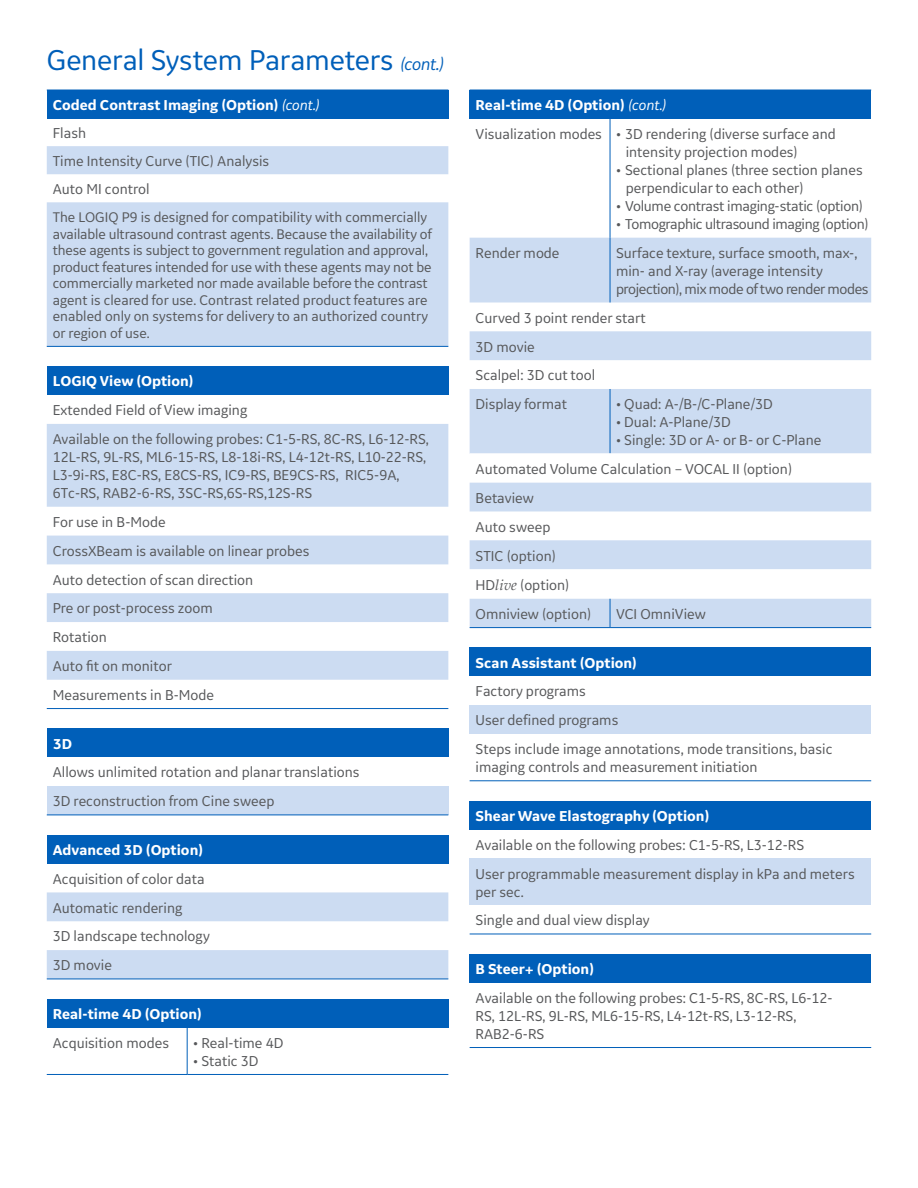
<style>
.page{position:relative;width:918px;height:1188px;background:#fff}
.page>*{position:absolute;margin:0;border:0;box-sizing:border-box;transform-origin:0 0}
.t1{font:30px "GE Inspira Sans";letter-spacing:-.01em;color:#005fb9}
.Bullet{font:15px/18px "GE Inspira Sans";color:#57585a}
.t2{font:700 15px "GE Inspira Sans";color:#fff}
.Bullet-2{font:15px "GE Inspira Sans";letter-spacing:-.02em;color:#57585a}
.Bullet-3{font:15px "GE Inspira Sans";letter-spacing:-.025em;color:#57585a}
.Bullets{font:15px "GE Inspira Sans";color:#57585a}
.t3{font:14.7px/16.5px "GE Inspira Sans";letter-spacing:-.01em;color:#57585a}
.s1{font-style:italic;font-size:18px}
.s2{font-weight:400;font-style:italic}
.s3{font-family:"Palatino";font-style:italic}
</style>
<div class="page">
<div style="left:47px;top:90px;width:401px;height:28px;background:#005fb9"></div>
<svg style="left:47px;top:146px;width:401px;height:200px;background:#d3e0f3"></svg>
<hr style="left:47px;top:346px;width:401px;height:1px;background:#005fb9">
<div style="left:47px;top:366px;width:401px;height:29px;background:#005fb9"></div>
<svg style="left:47px;top:424px;width:401px;height:256px;fill:#ccdcf2"></svg>
<hr style="left:47px;top:708px;width:401px;height:1px;background:#005fb9">
<div style="left:47px;top:728px;width:401px;height:29px;background:#005fb9"></div>
<div style="left:47px;top:786px;width:401px;height:29px;background:#ccdcf2"></div>
<hr style="left:47px;top:815px;width:401px;height:1px;background:#005fb9">
<div style="left:47px;top:835px;width:401px;height:29px;background:#005fb9"></div>
<svg style="left:47px;top:892px;width:401px;height:87px"></svg>
<hr style="left:47px;top:979px;width:401px;height:1px;background:#005fb9">
<div style="left:47px;top:999px;width:401px;height:29px;background:#005fb9"></div>
<hr style="left:187px;top:1028px;width:1px;height:46px;background:#005fb9">
<hr style="left:47px;top:1074px;width:140px;height:1px;background:#005fb9">
<hr style="left:187px;top:1074px;width:261px;height:1px;background:#005fb9">
<div style="left:470px;top:90px;width:401px;height:29px;background:#005fb9"></div>
<svg style="left:470px;top:238px;width:401px;height:389px;fill:#ccdcf2"></svg>
<hr style="left:610px;top:119px;width:1px;height:119px;background:#005fb9">
<hr style="left:610px;top:238px;width:1px;height:65px;background:#005fb9">
<hr style="left:610px;top:389px;width:1px;height:64px;background:#005fb9">
<svg style="left:610px;top:599px;width:1px;height:28px"></svg>
<hr style="left:470px;top:453px;width:140px;height:1px;background:#fff">
<hr style="left:610px;top:453px;width:261px;height:1px;background:#fff">
<hr style="left:470px;top:627px;width:140px;height:1px;background:#005fb9">
<hr style="left:610px;top:627px;width:261px;height:1px;background:#005fb9">
<div style="left:470px;top:647px;width:401px;height:29px;background:#005fb9"></div>
<div style="left:470px;top:705px;width:401px;height:29px;background:#ccdcf2"></div>
<hr style="left:470px;top:780px;width:401px;height:1px;background:#005fb9">
<div style="left:470px;top:801px;width:401px;height:28px;background:#005fb9"></div>
<div style="left:470px;top:858px;width:401px;height:47px;background:#ccdcf2"></div>
<hr style="left:470px;top:934px;width:401px;height:1px;background:#005fb9">
<div style="left:470px;top:954px;width:401px;height:29px;background:#005fb9"></div>
<hr style="left:470px;top:1047px;width:401px;height:1px;background:#005fb9">
<p class="t1" style="left:47px;top:41px;width:399px">General System Parameters <span class="s1">(cont.)</span></p>
<p class="t2" style="left:53px;top:96px;width:269px">Coded Contrast Imaging (Option) <span class="s2">(cont.)</span></p>
<p class="Bullet" style="left:53px;top:124px;width:35px">Flash</p>
<p class="Bullet" style="left:53px;top:152px;width:218px">Time Intensity Curve (TIC) Analysis</p>
<p class="Bullet" style="left:53px;top:180px;width:98px">Auto MI control</p>
<p class="t3" style="left:53px;top:209px;width:380px">The LOGIQ P9 is designed for compatibility with commercially available ultrasound contrast agents. Because the availability of these agents is subject to government regulation and approval, product features intended for use with these agents may not be commercially marketed nor made available before the contrast agent is cleared for use. Contrast related product features are enabled only on systems for delivery to an authorized country or region of use.</p>
<p class="t2" style="left:53px;top:372px;width:142px">LOGIQ View (Option)</p>
<p class="Bullet" style="left:53px;top:401px;width:196px">Extended Field of View imaging</p>
<p class="Bullet" style="left:53px;top:430px;width:378px">Available on the following probes: C1-5-RS, 8C-RS, L6-12-RS, 12L-RS, 9L-RS, ML6-15-RS, L8-18i-RS, L4-12t-RS, L10-22-RS, L3-9i-RS, E8C-RS, E8CS-RS, IC9-RS, BE9CS-RS, RIC5-9A, 6Tc-RS, RAB2-6-RS, 3SC-RS,6S-RS,12S-RS</p>
<p class="Bullet" style="left:53px;top:513px;width:114px">For use in B-Mode</p>
<p class="Bullet" style="left:53px;top:541px;width:258px">CrossXBeam is available on linear probes</p>
<p class="Bullet" style="left:53px;top:570px;width:202px">Auto detection of scan direction</p>
<p class="Bullet" style="left:53px;top:599px;width:161px">Pre or post-process zoom</p>
<p class="Bullet" style="left:53px;top:628px;width:56px">Rotation</p>
<p class="Bullet" style="left:53px;top:657px;width:121px">Auto fit on monitor</p>
<p class="Bullet" style="left:53px;top:686px;width:163px">Measurements in B-Mode</p>
<p class="t2" style="left:53px;top:734px;width:21px">3D</p>
<p class="Bullet" style="left:53px;top:763px;width:308px">Allows unlimited rotation and planar translations</p>
<p class="Bullet" style="left:53px;top:792px;width:223px">3D reconstruction from Cine sweep</p>
<p class="t2" style="left:53px;top:841px;width:152px">Advanced 3D (Option)</p>
<p class="Bullet" style="left:53px;top:869px;width:153px">Acquisition of color data</p>
<p class="Bullet" style="left:53px;top:898px;width:131px">Automatic rendering</p>
<p class="Bullet" style="left:53px;top:927px;width:159px">3D landscape technology</p>
<p class="Bullet" style="left:53px;top:956px;width:61px">3D movie</p>
<p class="t2" style="left:53px;top:1005px;width:151px">Real-time 4D (Option)</p>
<p class="Bullet" style="left:53px;top:1033px;width:118px">Acquisition modes</p>
<p class="Bullets" style="left:193px;top:1034px;width:92px">• Real-time 4D</p>
<p class="Bullets" style="left:193px;top:1052px;width:67px">• Static 3D</p>
<p class="t2" style="left:476px;top:96px;width:192px">Real-time 4D (Option) <span class="s2">(cont.)</span></p>
<p class="Bullet" style="left:476px;top:125px;width:128px">Visualization modes</p>
<p class="Bullet" style="left:626px;top:125px;width:212px;text-indent:-10px">• 3D rendering (diverse surface and intensity projection modes)</p>
<p class="Bullet" style="left:626px;top:161px;width:238px;text-indent:-10px">• Sectional planes (three section planes perpendicular to each other)</p>
<p class="Bullet-2" style="left:616px;top:197px;width:248px">• Volume contrast imaging-static (option)</p>
<p class="Bullet-3" style="left:616px;top:215px;width:254px">• Tomographic ultrasound imaging (option)</p>
<p class="Bullet" style="left:476px;top:243px;width:85px">Render mode</p>
<p class="Bullet" style="left:616px;top:243px;width:254px">Surface texture, surface smooth, max-, min- and X-ray (average intensity projection), mix mode of two render modes</p>
<p class="Bullet" style="left:476px;top:308px;width:172px">Curved 3 point render start</p>
<p class="Bullet" style="left:476px;top:337px;width:61px">3D movie</p>
<p class="Bullet" style="left:476px;top:366px;width:121px">Scalpel: 3D cut tool</p>
<p class="Bullet" style="left:476px;top:395px;width:93px">Display format</p>
<p class="Bullet" style="left:616px;top:395px;width:158px">• Quad: A-/B-/C-Plane/3D</p>
<p class="Bullet" style="left:616px;top:413px;width:116px">• Dual: A-Plane/3D</p>
<p class="Bullet" style="left:616px;top:431px;width:207px">• Single: 3D or A- or B- or C-Plane</p>
<p class="Bullet" style="left:476px;top:460px;width:318px">Automated Volume Calculation – VOCAL II (option)</p>
<p class="Bullet" style="left:476px;top:488px;width:60px">Betaview</p>
<p class="Bullet" style="left:476px;top:517px;width:76px">Auto sweep</p>
<p class="Bullet" style="left:476px;top:546px;width:82px">STIC (option)</p>
<p class="Bullet" style="left:476px;top:576px;width:95px">HD<span class="s3">live</span> (option)</p>
<p class="Bullet" style="left:476px;top:605px;width:117px">Omniview (option)</p>
<p class="Bullet" style="left:616px;top:605px;width:91px">VCI OmniView</p>
<p class="t2" style="left:476px;top:653px;width:163px">Scan Assistant (Option)</p>
<p class="Bullet" style="left:476px;top:682px;width:112px">Factory programs</p>
<p class="Bullet" style="left:476px;top:711px;width:144px">User defined programs</p>
<p class="Bullet" style="left:476px;top:740px;width:358px">Steps include image annotations, mode transitions, basic imaging controls and measurement initiation</p>
<p class="t2" style="left:476px;top:807px;width:235px">Shear Wave Elastography (Option)</p>
<p class="Bullet" style="left:476px;top:835px;width:330px">Available on the following probes: C1-5-RS, L3-12-RS</p>
<p class="Bullet" style="left:476px;top:864px;width:381px">User programmable measurement display in kPa and meters per sec.</p>
<p class="Bullet" style="left:476px;top:911px;width:176px">Single and dual view display</p>
<p class="t2" style="left:476px;top:960px;width:120px">B Steer+ (Option)</p>
<p class="Bullet" style="left:476px;top:988px;width:359px">Available on the following probes: C1-5-RS, 8C-RS, L6-12-<br>RS, 12L-RS, 9L-RS, ML6-15-RS, L4-12t-RS, L3-12-RS,<br>RAB2-6-RS</p>
</div>
